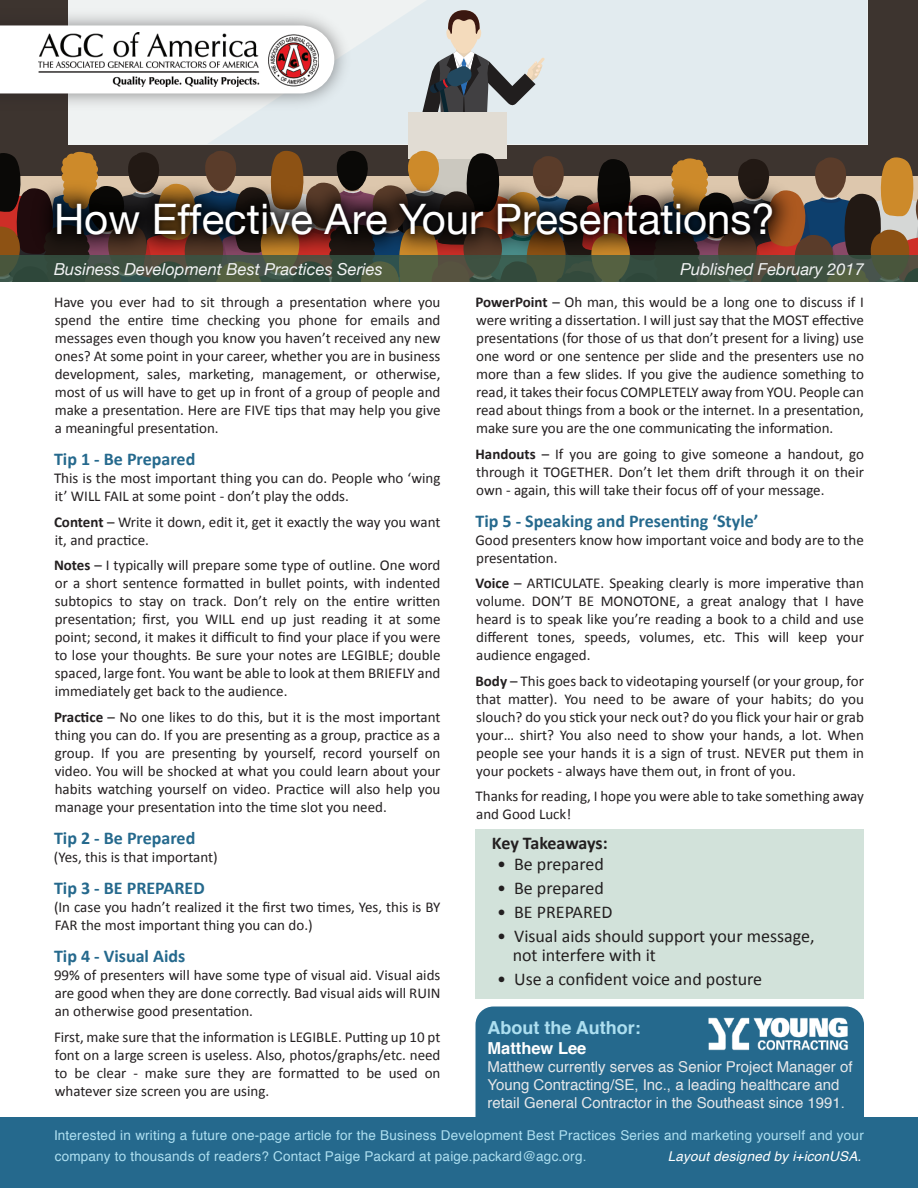
<style>
.page{position:relative;width:918px;height:1188px;background:#fff}
.page>*{position:absolute;margin:0;border:0;box-sizing:border-box;transform-origin:0 0}
.t1{font:42px "Helvetica Neue";color:#fff}
.t2{font:18px/19.5px "Calibri";color:#231f20}
.t3{font:700 18px "Calibri";color:#25698d}
.t4{font:700 18px "Helvetica";color:#addff0}
.t5{font:700 18px "Calibri";letter-spacing:-.01em;color:#231f20}
.t6{font:italic 16.5px "Helvetica Neue";color:#f2f3f4}
.t7{font:700 16.5px "Helvetica";color:#fff}
.t8{font:15px/18px "Calibri";color:#231f20;text-align:justify}
.t9{font:15px/18px "Helvetica";color:#e6e7e9}
.t10{font:13.5px/21px "Helvetica";letter-spacing:.015em;color:#addff0}
.t11{font:italic 13.5px "Helvetica";letter-spacing:.015em;color:#fff}
.s1{font-weight:700}
</style>
<div class="page">
<svg style="left:207px;top:0;width:660px;height:10px;fill:#e2ebef"></svg>
<div style="left:0;top:1117px;width:918px;height:71px;background:#25698d"></div>
<div style="left:476px;top:1007px;width:388px;height:151px;background:#25698d;border-radius:18px"></div>
<div style="left:476px;top:830px;width:388px;height:169px;background:#d2e2da"></div>
<img style="left:0;top:3px;width:357px;height:7px">
<svg style="left:0;top:10px;width:918px;height:272px;background:#89857e"></svg>
<img style="left:39px;top:32px;width:279px;height:54px">
<img style="left:708px;top:1017px;width:140px;height:34px">
<h1 class="t1" style="left:54px;top:188px;width:723px">How Effective Are Your Presentations?</h1>
<p class="t6" style="left:54px;top:257px;width:330px">Business Development Best Practices Series</p>
<p class="t6" style="left:681px;top:257px;width:185px">Published February 2017</p>
<p class="t8" style="left:54px;top:293px;width:388px">Have you ever had to sit through a presentation where you spend the entire time checking you phone for emails and messages even though you know you haven’t received any new ones? At some point in your career, whether you are in business development, sales, marketing, management, or otherwise, most of us will have to get up in front of a group of people and make a presentation. Here are FIVE tips that may help you give a meaningful presentation.</p>
<p class="t3" style="left:54px;top:448px;width:143px">Tip 1 - Be Prepared</p>
<p class="t8" style="left:54px;top:469px;width:388px">This is the most important thing you can do. People who ‘wing it’ WILL FAIL at some point - don’t play the odds.</p>
<p class="t8" style="left:54px;top:513px;width:388px"><span class="s1">Content</span> – Write it down, edit it, get it exactly the way you want it, and practice.</p>
<p class="t8" style="left:54px;top:556px;width:388px"><span class="s1">Notes</span> – I typically will prepare some type of outline. One word or a short sentence formatted in bullet points, with indented subtopics to stay on track. Don’t rely on the entire written presentation; first, you WILL end up just reading it at some point; second, it makes it difficult to find your place if you were to lose your thoughts. Be sure your notes are LEGIBLE; double spaced, large font. You want be able to look at them BRIEFLY and immediately get back to the audience.</p>
<p class="t8" style="left:54px;top:708px;width:388px"><span class="s1">Practice</span> – No one likes to do this, but it is the most important thing you can do. If you are presenting as a group, practice as a group. If you are presenting by yourself, record yourself on video. You will be shocked at what you could learn about your habits watching yourself on video. Practice will also help you manage your presentation into the time slot you need.</p>
<p class="t3" style="left:54px;top:826px;width:143px">Tip 2 - Be Prepared</p>
<p class="t8" style="left:54px;top:848px;width:165px">(Yes, this is that important)</p>
<p class="t3" style="left:54px;top:877px;width:152px">Tip 3 - BE PREPARED</p>
<p class="t8" style="left:54px;top:898px;width:388px">(In case you hadn’t realized it the first two times, Yes, this is BY<br>FAR the most important thing you can do.)</p>
<p class="t3" style="left:54px;top:945px;width:133px">Tip 4 - Visual Aids</p>
<p class="t8" style="left:54px;top:966px;width:388px">99% of presenters will have some type of visual aid. Visual aids are good when they are done correctly. Bad visual aids will RUIN an otherwise good presentation.</p>
<p class="t8" style="left:54px;top:1028px;width:388px">First, make sure that the information is LEGIBLE. Putting up 10 pt font on a large screen is useless. Also, photos/graphs/etc. need to be clear - make sure they are formatted to be used on whatever size screen you are using.</p>
<p class="t8" style="left:476px;top:293px;width:390px"><span class="s1">PowerPoint</span> – Oh man, this would be a long one to discuss if I were writing a dissertation. I will just say that the MOST effective presentations (for those of us that don’t present for a living) use one word or one sentence per slide and the presenters use no more than a few slides. If you give the audience something to read, it takes their focus COMPLETELY away from YOU. People can read about things from a book or the internet. In a presentation, make sure you are the one communicating the information.</p>
<p class="t8" style="left:476px;top:445px;width:390px"><span class="s1">Handouts</span> – If you are going to give someone a handout, go through it TOGETHER. Don’t let them drift through it on their own - again, this will take their focus off of your message.</p>
<p class="t3" style="left:475px;top:509px;width:284px">Tip 5 - Speaking and Presenting ‘Style’</p>
<p class="t8" style="left:475px;top:531px;width:390px">Good presenters know how important voice and body are to the presentation.</p>
<p class="t8" style="left:475px;top:574px;width:390px"><span class="s1">Voice</span> – ARTICULATE. Speaking clearly is more imperative than volume. DON’T BE MONOTONE, a great analogy that I have heard is to speak like you’re reading a book to a child and use different tones, speeds, volumes, etc. This will keep your audience engaged.</p>
<p class="t8" style="left:475px;top:672px;width:390px"><span class="s1">Body</span> – This goes back to videotaping yourself (or your group, for that matter). You need to be aware of your habits; do you slouch? do you stick your neck out? do you flick your hair or grab your… shirt? You also need to show your hands, a lot. When people see your hands it is a sign of trust. NEVER put them in your pockets - always have them out, in front of you.</p>
<p class="t8" style="left:476px;top:787px;width:390px">Thanks for reading, I hope you were able to take something away and Good Luck!</p>
<p class="t5" style="left:492px;top:831px;width:117px">Key Takeaways:</p>
<p class="t2" style="left:497px;top:854px;width:108px">• Be prepared</p>
<p class="t2" style="left:497px;top:878px;width:108px">• Be prepared</p>
<p class="t2" style="left:497px;top:902px;width:117px">• BE PREPARED</p>
<p class="t2" style="left:513px;top:926px;width:303px;text-indent:-16px">• Visual aids should support your message, not interfere with it</p>
<p class="t2" style="left:497px;top:970px;width:267px">• Use a confident voice and posture</p>
<p class="t4" style="left:487px;top:1013px;width:155px">About the Author:</p>
<p class="t7" style="left:487px;top:1034px;width:101px">Matthew Lee</p>
<p class="t9" style="left:487px;top:1058px;width:367px">Matthew currently serves as Senior Project Manager of<br>Young Contracting/SE, Inc., a leading healthcare and retail General Contractor in the Southeast since 1991.</p>
<p class="t10" style="left:54px;top:1125px;width:811px">Interested in writing a future one-page article for the Business Development Best Practices Series and marketing yourself and your company to thousands of readers? Contact Paige Packard at paige.packard@agc.org.</p>
<p class="t11" style="left:668px;top:1146px;width:195px">Layout designed by i+iconUSA.</p>
</div>
